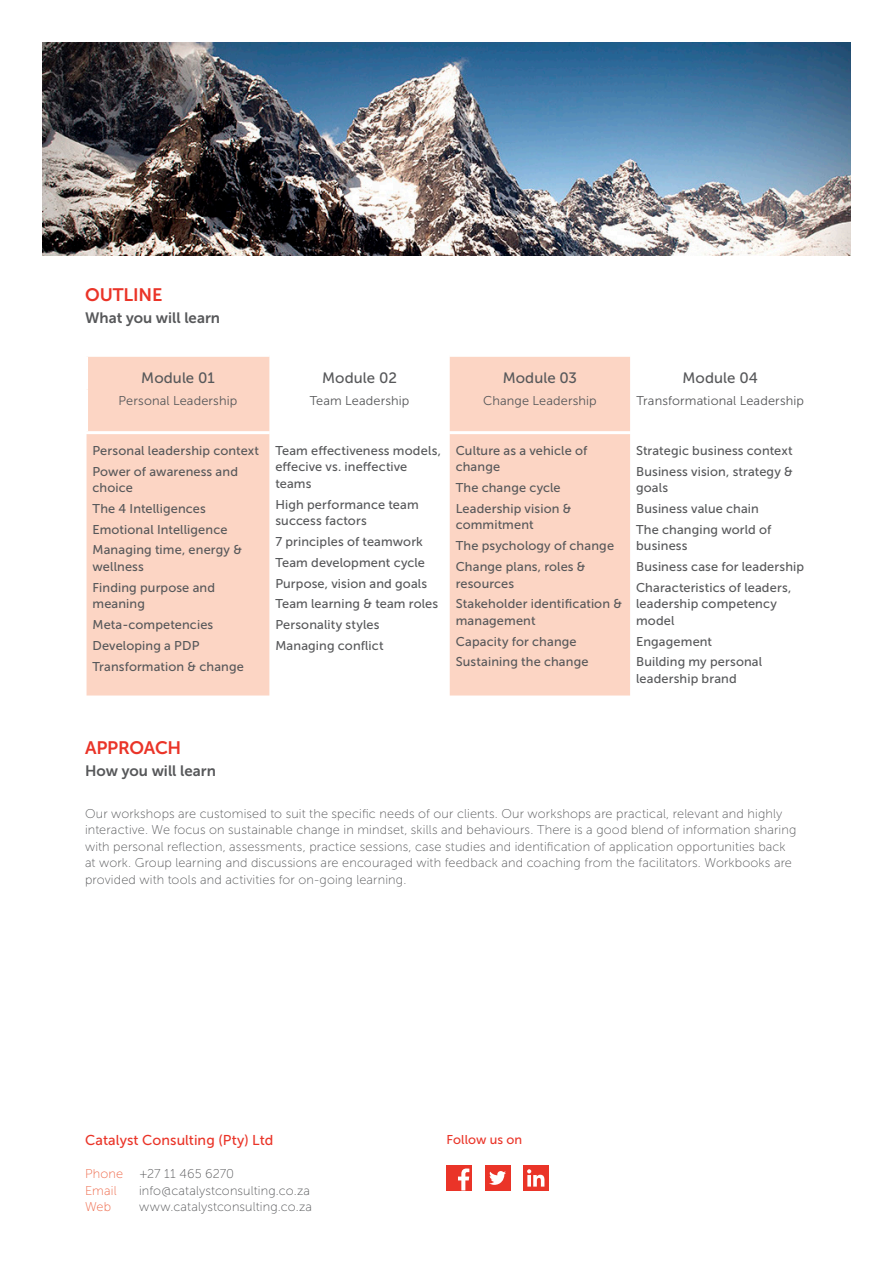
<style>
.page{position:relative;width:893px;height:1263px;background:#fff}
.page>*{position:absolute;margin:0;border:0;box-sizing:border-box;transform-origin:0 0}
.Paragraph_heading{font:18px "Museo Sans 700";letter-spacing:-.01em;color:#ea3428}
.t1{font:15px "Museo Sans 500";letter-spacing:.005em;color:#57585a}
.Paragraph_subheading{font:15px "Museo Sans 700";color:#57585a}
.t2{font:14.25px "Museo Sans 500";letter-spacing:.005em;color:#ea3428}
.Table_bullets__level{font:12.75px/16.5px "Museo Sans 500";letter-spacing:.01em;color:#57585a}
.t3{font:12.75px/16.5px "Museo Sans 100";letter-spacing:.01em;color:#57585a}
.t4{font:12.75px "Museo Sans 300";letter-spacing:.01em;color:#57585a}
.t5{font:12.75px "Museo Sans 500";letter-spacing:.005em;color:#ea3428}
.t6{font:12.75px "Museo Sans 100";letter-spacing:.01em;color:#ee6545}
.s1{color:#ee6545}
</style>
<div class="page">
<div style="left:446px;top:1165px;width:26px;height:26px;background:#ea3428"></div>
<svg style="left:458px;top:1168px;width:11px;height:22px"></svg>
<div style="left:485px;top:1165px;width:25px;height:26px;background:#ea3428"></div>
<svg style="left:489px;top:1171px;width:17px;height:14px"></svg>
<div style="left:523px;top:1165px;width:26px;height:26px;background:#ea3428"></div>
<svg style="left:527px;top:1169px;width:17px;height:17px"></svg>
<svg style="left:87px;top:357px;width:543px;height:338px;fill:#fcd5c4"></svg>
<hr style="left:85px;top:357px;width:3px;height:32px;background:#fff">
<hr style="left:85px;top:389px;width:3px;height:42px;background:#fff">
<hr style="left:85px;top:431px;width:184px;height:3px;background:#fff">
<hr style="left:269px;top:431px;width:181px;height:3px;background:#fff">
<hr style="left:450px;top:431px;width:180px;height:3px;background:#fff">
<img style="left:43px;top:43px;width:807px;height:212px">
<p class="Paragraph_heading" style="left:85px;top:284px;width:79px">OUTLINE</p>
<p class="Paragraph_subheading" style="left:85px;top:309px;width:137px">What you will learn</p>
<p class="t1" style="left:141px;top:370px;width:75px">Module 01</p>
<p class="t1" style="left:322px;top:370px;width:76px">Module 02</p>
<p class="t1" style="left:503px;top:370px;width:76px">Module 03</p>
<p class="t1" style="left:682px;top:370px;width:77px">Module 04</p>
<p class="t4" style="left:119px;top:394px;width:120px">Personal Leadership</p>
<p class="t4" style="left:310px;top:394px;width:101px">Team Leadership</p>
<p class="t4" style="left:483px;top:394px;width:115px">Change Leadership</p>
<p class="t4" style="left:637px;top:394px;width:169px">Transformational Leadership</p>
<p class="Table_bullets__level" style="left:93px;top:442px;width:168px">Personal leadership context</p>
<p class="Table_bullets__level" style="left:93px;top:463px;width:147px">Power of awareness and choice</p>
<p class="Table_bullets__level" style="left:93px;top:500px;width:115px">The 4 Intelligences</p>
<p class="Table_bullets__level" style="left:93px;top:521px;width:136px">Emotional Intelligence</p>
<p class="Table_bullets__level" style="left:93px;top:542px;width:151px">Managing time, energy &amp; wellness</p>
<p class="Table_bullets__level" style="left:93px;top:579px;width:124px">Finding purpose and meaning</p>
<p class="Table_bullets__level" style="left:93px;top:616px;width:122px">Meta-competencies</p>
<p class="Table_bullets__level" style="left:93px;top:637px;width:108px">Developing a PDP</p>
<p class="Table_bullets__level" style="left:93px;top:658px;width:153px">Transformation &amp; change</p>
<p class="Table_bullets__level" style="left:456px;top:442px;width:133px">Culture as a vehicle of change</p>
<p class="Table_bullets__level" style="left:456px;top:480px;width:106px">The change cycle</p>
<p class="Table_bullets__level" style="left:456px;top:500px;width:117px">Leadership vision &amp; commitment</p>
<p class="Table_bullets__level" style="left:456px;top:538px;width:160px">The psychology of change</p>
<p class="Table_bullets__level" style="left:456px;top:558px;width:131px">Change plans, roles &amp; resources</p>
<p class="Table_bullets__level" style="left:456px;top:596px;width:168px">Stakeholder identification &amp; management</p>
<p class="Table_bullets__level" style="left:456px;top:633px;width:122px">Capacity for change</p>
<p class="Table_bullets__level" style="left:456px;top:654px;width:134px">Sustaining the change</p>
<p class="Table_bullets__level" style="left:636px;top:442px;width:158px">Strategic business context</p>
<p class="Table_bullets__level" style="left:636px;top:463px;width:158px">Business vision, strategy &amp; goals</p>
<p class="Table_bullets__level" style="left:636px;top:500px;width:124px">Business value chain</p>
<p class="Table_bullets__level" style="left:636px;top:521px;width:137px">The changing world of business</p>
<p class="Table_bullets__level" style="left:636px;top:558px;width:169px">Business case for leadership</p>
<p class="Table_bullets__level" style="left:636px;top:579px;width:157px">Characteristics of leaders, leadership competency model</p>
<p class="Table_bullets__level" style="left:636px;top:633px;width:78px">Engagement</p>
<p class="Table_bullets__level" style="left:636px;top:654px;width:128px">Building my personal leadership brand</p>
<p class="Table_bullets__level" style="left:275px;top:442px;width:167px">Team effectiveness models, effecive vs. ineffective teams</p>
<p class="Table_bullets__level" style="left:275px;top:496px;width:145px">High performance team success factors</p>
<p class="Table_bullets__level" style="left:275px;top:533px;width:149px">7 principles of teamwork</p>
<p class="Table_bullets__level" style="left:275px;top:554px;width:151px">Team development cycle</p>
<p class="Table_bullets__level" style="left:275px;top:575px;width:153px">Purpose, vision and goals</p>
<p class="Table_bullets__level" style="left:275px;top:596px;width:164px">Team learning &amp; team roles</p>
<p class="Table_bullets__level" style="left:275px;top:616px;width:106px">Personality styles</p>
<p class="Table_bullets__level" style="left:275px;top:637px;width:110px">Managing conflict</p>
<p class="Paragraph_heading" style="left:85px;top:738px;width:98px">APPROACH</p>
<p class="Paragraph_subheading" style="left:85px;top:763px;width:132px">How you will learn</p>
<p class="t3" style="left:85px;top:805px;width:713px">Our workshops are customised to suit the specific needs of our clients. Our workshops are practical, relevant and highly interactive. We focus on sustainable change in mindset, skills and behaviours. There is a good blend of information sharing with personal reflection, assessments, practice sessions, case studies and identification of application opportunities back at work. Group learning and discussions are encouraged with feedback and coaching from the facilitators. Workbooks are provided with tools and activities for on-going learning.</p>
<p class="t2" style="left:85px;top:1133px;width:190px">Catalyst Consulting (Pty) Ltd</p>
<p class="t3" style="left:85px;top:1166px;width:151px"><span class="s1">Phone</span> +27 11 465 6270</p>
<p class="t6" style="left:85px;top:1184px;width:33px">Email</p>
<p class="t3" style="left:139px;top:1182px;width:172px">info@catalystconsulting.co.za</p>
<p class="t6" style="left:85px;top:1200px;width:28px">Web</p>
<p class="t3" style="left:139px;top:1199px;width:175px">www.catalystconsulting.co.za</p>
<p class="t5" style="left:446px;top:1133px;width:77px">Follow us on</p>
</div>
